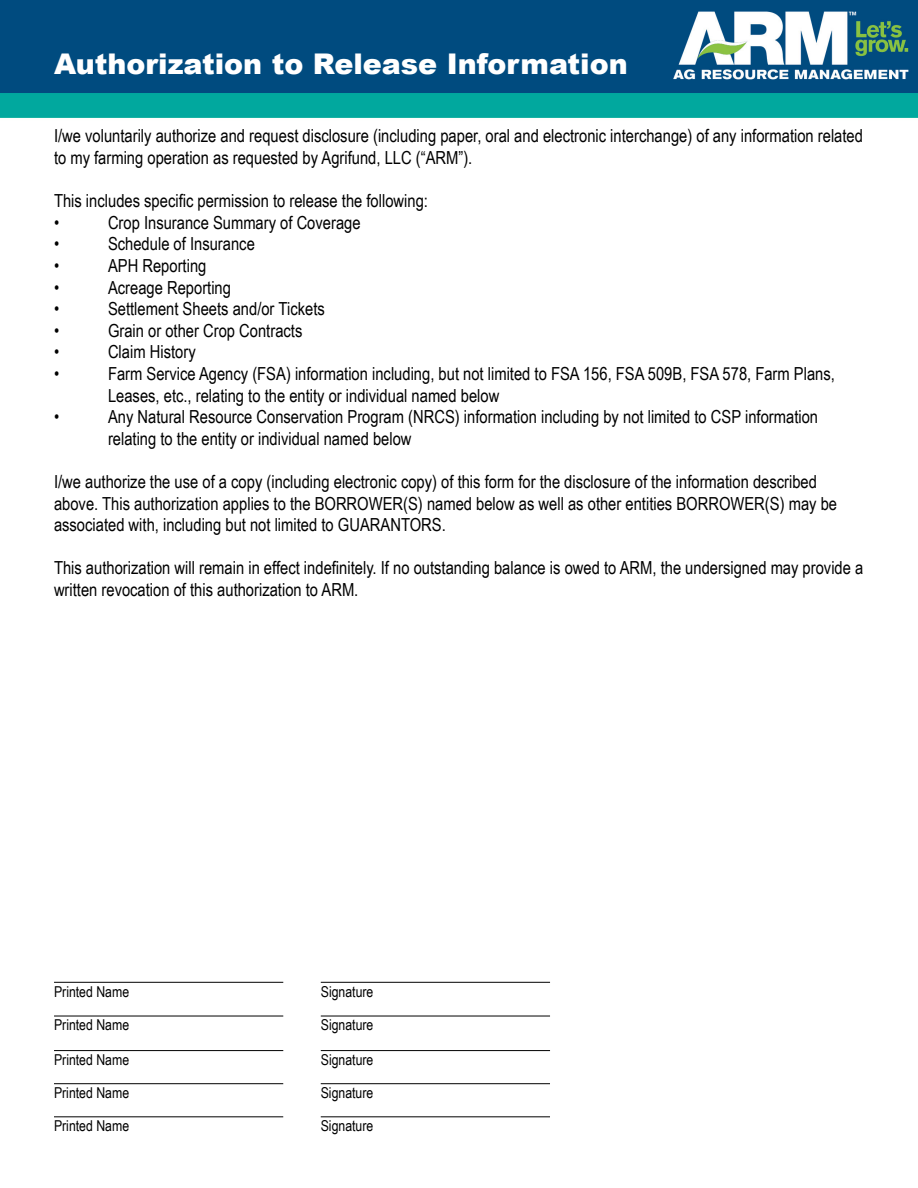
<style>
.page{position:relative;width:918px;height:1188px;background:#fff}
.page>*{position:absolute;margin:0;border:0;box-sizing:border-box;transform-origin:0 0}
.t1{font:900 28.5px "Arial";color:#fff}
.t2{font:18px/21.6px "Arial Narrow";color:#000}
.t3{font:15px "Arial Narrow";color:#000}
</style>
<div class="page">
<img style="left:0;top:0;width:918px;height:1118px">
<hr style="left:54px;top:982px;width:229px;height:1px;background:#000">
<hr style="left:54px;top:1016px;width:229px;height:1px;background:#000">
<hr style="left:54px;top:1050px;width:229px;height:1px;background:#000">
<hr style="left:54px;top:1083px;width:229px;height:1px;background:#000">
<hr style="left:321px;top:982px;width:229px;height:1px;background:#000">
<hr style="left:321px;top:1016px;width:229px;height:1px;background:#000">
<hr style="left:321px;top:1050px;width:229px;height:1px;background:#000">
<hr style="left:321px;top:1083px;width:229px;height:1px;background:#000">
<hr style="left:54px;top:1116px;width:229px;height:1px;background:#000">
<hr style="left:321px;top:1116px;width:229px;height:1px;background:#000">
<h1 class="t1" style="left:54px;top:44px;width:575px">Authorization to Release Information</h1>
<p class="t2" style="left:54px;top:125px;width:811px">I/we voluntarily authorize and request disclosure (including paper, oral and electronic interchange) of any information related to my farming operation as requested by Agrifund, LLC (“ARM”).</p>
<p class="t2" style="left:54px;top:189px;width:376px">This includes specific permission to release the following: •</p>
<p class="t2" style="left:108px;top:211px;width:254px">Crop Insurance Summary of Coverage</p>
<p class="t2" style="left:54px;top:233px;width:7px">•</p>
<p class="t2" style="left:108px;top:233px;width:148px">Schedule of Insurance</p>
<p class="t2" style="left:54px;top:254px;width:7px">•</p>
<p class="t2" style="left:108px;top:254px;width:100px">APH Reporting</p>
<p class="t2" style="left:54px;top:276px;width:7px">•</p>
<p class="t2" style="left:108px;top:276px;width:125px">Acreage Reporting</p>
<p class="t2" style="left:54px;top:297px;width:7px">•</p>
<p class="t2" style="left:108px;top:297px;width:218px">Settlement Sheets and/or Tickets</p>
<p class="t2" style="left:54px;top:319px;width:7px">•</p>
<p class="t2" style="left:108px;top:319px;width:196px">Grain or other Crop Contracts</p>
<p class="t2" style="left:54px;top:341px;width:7px">•</p>
<p class="t2" style="left:108px;top:341px;width:89px">Claim History</p>
<p class="t2" style="left:54px;top:362px;width:7px">•</p>
<p class="t2" style="left:108px;top:362px;width:728px">Farm Service Agency (FSA) information including, but not limited to FSA 156, FSA 509B, FSA 578, Farm Plans,<br>Leases, etc., relating to the entity or individual named below</p>
<p class="t2" style="left:54px;top:405px;width:7px">•</p>
<p class="t2" style="left:108px;top:405px;width:712px">Any Natural Resource Conservation Program (NRCS) information including by not limited to CSP information relating to the entity or individual named below</p>
<p class="t2" style="left:54px;top:470px;width:785px">I/we authorize the use of a copy (including electronic copy) of this form for the disclosure of the information described above. This authorization applies to the BORROWER(S) named below as well as other entities BORROWER(S) may be associated with, including but not limited to GUARANTORS.</p>
<p class="t2" style="left:54px;top:557px;width:811px">This authorization will remain in effect indefinitely. If no outstanding balance is owed to ARM, the undersigned may provide a written revocation of this authorization to ARM.</p>
<p class="t3" style="left:54px;top:980px;width:77px">Printed Name</p>
<p class="t3" style="left:321px;top:980px;width:54px">Signature</p>
<p class="t3" style="left:54px;top:1013px;width:77px">Printed Name</p>
<p class="t3" style="left:321px;top:1013px;width:54px">Signature</p>
<p class="t3" style="left:54px;top:1049px;width:77px">Printed Name</p>
<p class="t3" style="left:321px;top:1049px;width:54px">Signature</p>
<p class="t3" style="left:54px;top:1082px;width:77px">Printed Name</p>
<p class="t3" style="left:321px;top:1082px;width:54px">Signature</p>
<p class="t3" style="left:54px;top:1115px;width:77px">Printed Name</p>
<p class="t3" style="left:321px;top:1115px;width:54px">Signature</p>
</div>
